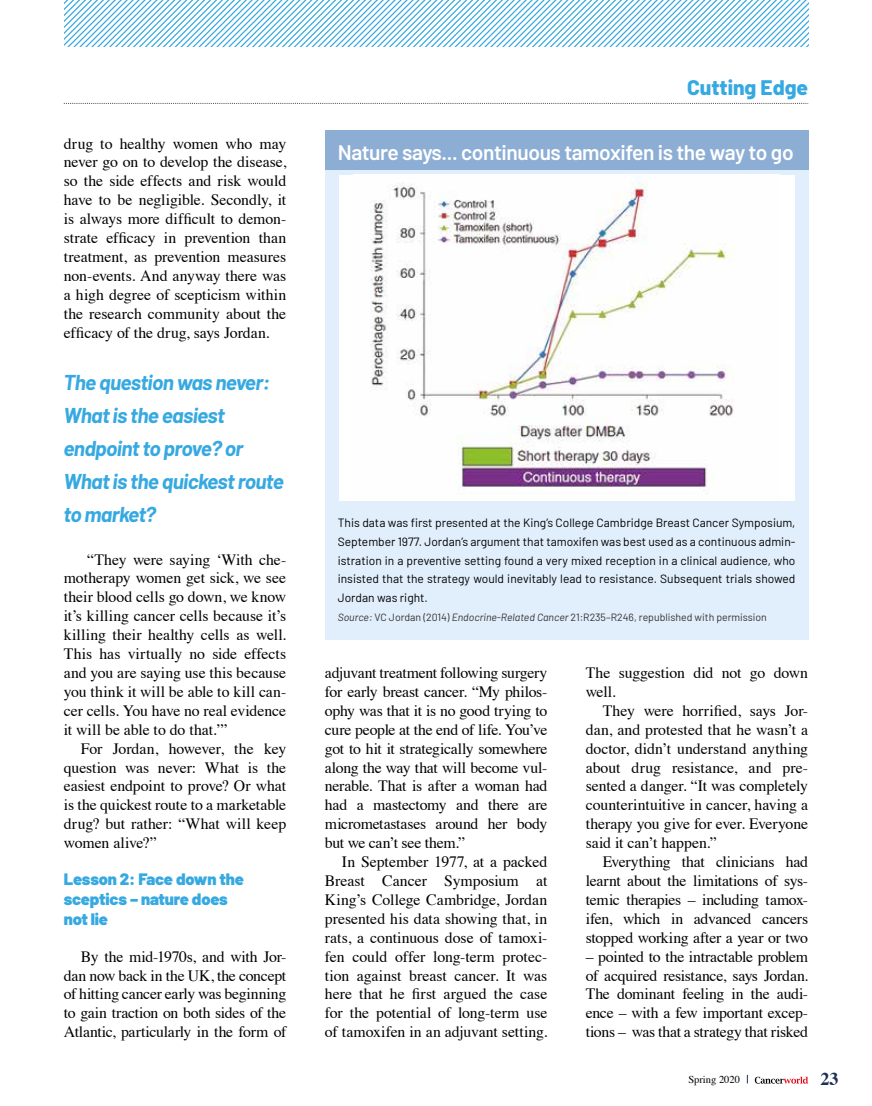
<style>
.page{position:relative;width:872px;height:1106px;background:#fff}
.page>*{position:absolute;margin:0;border:0;box-sizing:border-box;transform-origin:0 0}
.t1{font:italic 700 21px/33px "Barlow";letter-spacing:-.03em;color:#36a9e1}
.t2{font:600 21px "Barlow";letter-spacing:-.02em;color:#fff}
.t3{font:800 21px "Barlow";color:#36a9e1}
.t4{font:700 18px "Times";color:#1d3153}
.t5{font:900 16.5px/19.8px "Barlow";letter-spacing:-.01em;color:#36a9e1}
.t6{font:15.75px/18.9px "Times";letter-spacing:-.005em;color:#000;text-align:justify}
.t7{font:12px/18.9px "Barlow";color:#000;text-align:justify}
.t8{font:10.5px "Barlow";color:#333}
.t9{font:10.5px "Times";color:#000}
.s1{font-style:italic}
</style>
<div class="page">
<div style="left:325px;top:168px;width:483px;height:472px;background:#e1eefb"></div>
<div style="left:325px;top:130px;width:483px;height:39px;background:#8caed5"></div>
<div style="left:338px;top:175px;width:456px;height:325px;background:#fff"></div>
<img style="left:370px;top:179px;width:365px;height:312px">
<svg style="left:64px;top:0;width:744px;height:47px"></svg>
<svg style="left:64px;top:103px;width:744px;height:1px"></svg>
<svg style="left:755px;top:1076px;width:53px;height:7px"></svg>
<p class="t6" style="left:64px;top:132px;width:224px">drug to healthy women who may never go on to develop the disease, so the side effects and risk would have to be negligible. Secondly, it is always more difficult to demon&shy;strate efficacy in prevention than treatment, as prevention measures non-events. And anyway there was a high degree of scepticism within the research community about the efficacy of the drug, says Jordan.</p>
<h1 class="t1" style="left:63px;top:364px;width:222px">The question was never:<br>What is the easiest endpoint to prove? or<br>What is the quickest route to market?</h1>
<p class="t6" style="left:64px;top:548px;width:224px;text-indent:23px">“They were saying ‘With che&shy;motherapy women get sick, we see their blood cells go down, we know it’s killing cancer cells because it’s killing their healthy cells as well.<br>This has virtually no side effects and you are saying use this because you think it will be able to kill can&shy;cer cells. You have no real evidence it will be able to do that.’”</p>
<p class="t6" style="left:64px;top:737px;width:224px;text-indent:17px">For Jordan, however, the key question was never: What is the easiest endpoint to prove? Or what is the quickest route to a marketable drug? but rather: “What will keep women alive?”</p>
<p class="t5" style="left:64px;top:868px;width:181px">Lesson 2: Face down the sceptics – nature does not lie</p>
<p class="t6" style="left:64px;top:945px;width:224px;text-indent:17px">By the mid-1970s, and with Jor&shy;dan now back in the UK, the concept of hitting cancer early was beginning to gain traction on both sides of the Atlantic, particularly in the form of</p>
<h1 class="t3" style="left:687px;top:72px;width:122px">Cutting Edge</h1>
<h1 class="t2" style="left:338px;top:137px;width:457px">Nature says... continuous tamoxifen is the way to go</h1>
<p class="t7" style="left:338px;top:512px;width:459px">This data was first presented at the King’s College Cambridge Breast Cancer Symposium, September 1977. Jordan’s argument that tamoxifen was best used as a continuous admin&shy;istration in a preventive setting found a very mixed reception in a clinical audience, who insisted that the strategy would inevitably lead to resistance. Subsequent trials showed Jordan was right.</p>
<p class="t8" style="left:338px;top:610px;width:431px"><span class="s1">Source:</span> VC Jordan (2014) <span class="s1">Endocrine-Related Cancer</span> 21:R235–R246, republished with permission</p>
<p class="t6" style="left:325px;top:662px;width:224px">adjuvant treatment following surgery for early breast cancer. “My philos&shy;ophy was that it is no good trying to cure people at the end of life. You’ve got to hit it strategically somewhere along the way that will become vul&shy;nerable. That is after a woman had had a mastectomy and there are micrometastases around her body but we can’t see them.”</p>
<p class="t6" style="left:325px;top:851px;width:224px;text-indent:17px">In September 1977, at a packed Breast Cancer Symposium at King’s College Cambridge, Jordan presented his data showing that, in rats, a continuous dose of tamoxi&shy;fen could offer long-term protec&shy;tion against breast cancer. It was here that he first argued the case for the potential of long-term use of tamoxifen in an adjuvant setting.</p>
<p class="t6" style="left:585px;top:662px;width:224px">The suggestion did not go down well.</p>
<p class="t6" style="left:585px;top:699px;width:224px;text-indent:17px">They were horrified, says Jor&shy;dan, and protested that he wasn’t a doctor, didn’t understand anything about drug resistance, and pre&shy;sented a danger. “It was completely counterintuitive in cancer, having a therapy you give for ever. Everyone said it can’t happen.”</p>
<p class="t6" style="left:585px;top:851px;width:224px;text-indent:17px">Everything that clinicians had learnt about the limitations of sys&shy;temic therapies – including tamox&shy;ifen, which in advanced cancers stopped working after a year or two</p>
<p class="t6" style="left:585px;top:945px;width:224px">– pointed to the intractable problem of acquired resistance, says Jordan.<br>The dominant feeling in the audi&shy;ence – with a few important excep&shy;tions – was that a strategy that risked</p>
<p class="t9" style="left:688px;top:1069px;width:53px">Spring 2020</p>
<p class="t4" style="left:820px;top:1062px;width:19px">23</p>
</div>
